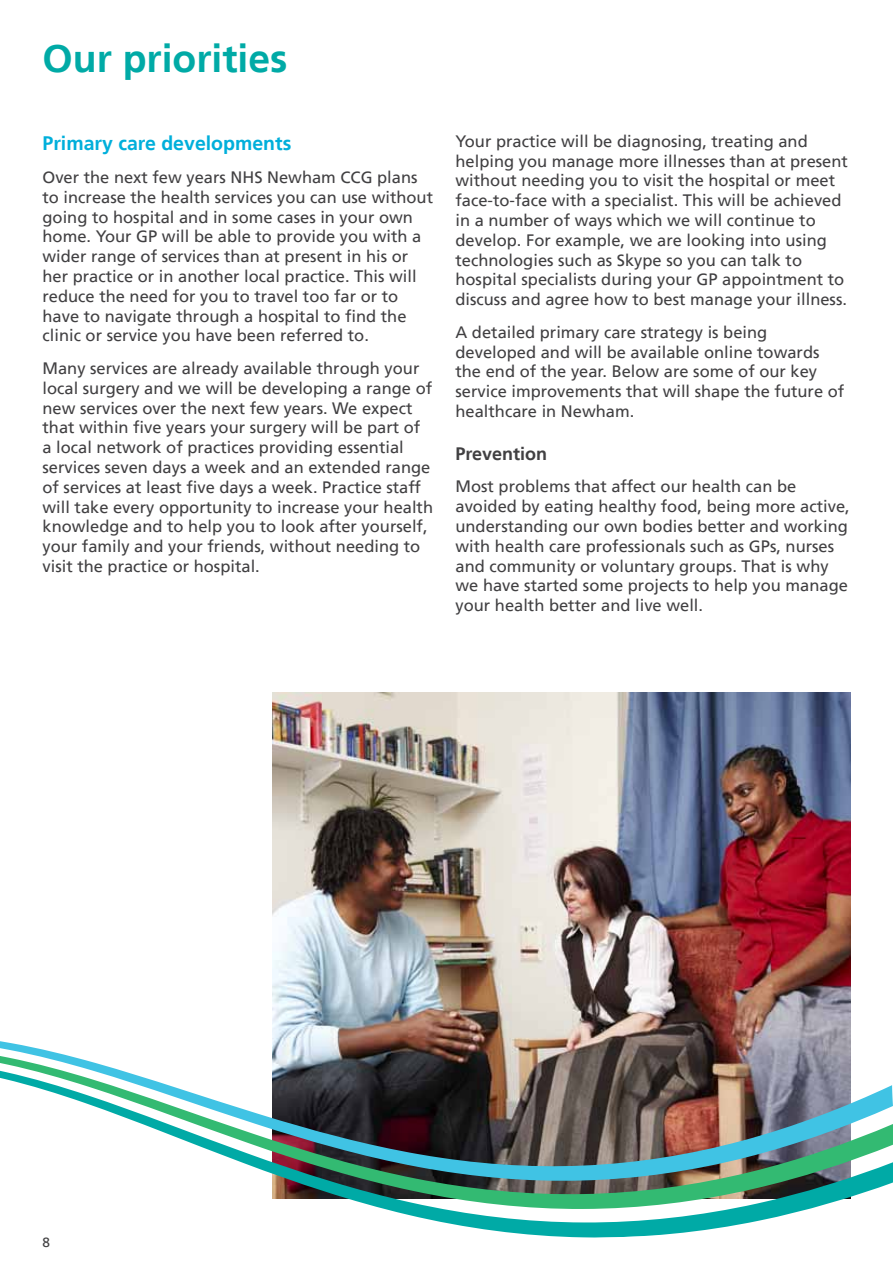
<style>
.page{position:relative;width:893px;height:1263px;background:#fff}
.page>*{position:absolute;margin:0;border:0;box-sizing:border-box;transform-origin:0 0}
.t1{font:700 39px "Frutiger";color:#00aaa6}
.t2{font:700 19.5px "Frutiger";color:#00afdb}
.t3{font:700 18px "Frutiger";color:#414042}
.t4{font:16.5px/19.8px "Frutiger";color:#414042}
.t5{font:13.5px "Frutiger";color:#414042}
</style>
<div class="page">
<img style="left:272px;top:692px;width:578px;height:342px">
<img style="left:0;top:1034px;width:851px;height:24px">
<img style="left:0;top:1058px;width:893px;height:180px">
<h1 class="t1" style="left:43px;top:35px;width:246px">Our priorities</h1>
<p class="t2" style="left:43px;top:132px;width:250px">Primary care developments</p>
<p class="t4" style="left:43px;top:167px;width:392px">Over the next few years NHS Newham CCG plans to increase the health services you can use without going to hospital and in some cases in your own home. Your GP will be able to provide you with a wider range of services than at present in his or her practice or in another local practice. This will reduce the need for you to travel too far or to have to navigate through a hospital to find the clinic or service you have been referred to.</p>
<p class="t4" style="left:43px;top:358px;width:392px">Many services are already available through your local surgery and we will be developing a range of new services over the next few years. We expect that within five years your surgery will be part of a local network of practices providing essential services seven days a week and an extended range of services at least five days a week. Practice staff will take every opportunity to increase your health knowledge and to help you to look after yourself, your family and your friends, without needing to visit the practice or hospital.</p>
<p class="t4" style="left:455px;top:131px;width:394px">Your practice will be diagnosing, treating and helping you manage more illnesses than at present without needing you to visit the hospital or meet face-to-face with a specialist. This will be achieved in a number of ways which we will continue to develop. For example, we are looking into using technologies such as Skype so you can talk to hospital specialists during your GP appointment to discuss and agree how to best manage your illness.</p>
<p class="t4" style="left:455px;top:322px;width:390px">A detailed primary care strategy is being developed and will be available online towards the end of the year. Below are some of our key service improvements that will shape the future of healthcare in Newham.</p>
<p class="t3" style="left:455px;top:443px;width:93px">Prevention</p>
<p class="t4" style="left:455px;top:477px;width:396px">Most problems that affect our health can be avoided by eating healthy food, being more active, understanding our own bodies better and working with health care professionals such as GPs, nurses and community or voluntary groups. That is why we have started some projects to help you manage your health better and live well.</p>
<p class="t5" style="left:43px;top:1234px;width:9px">8</p>
</div>
